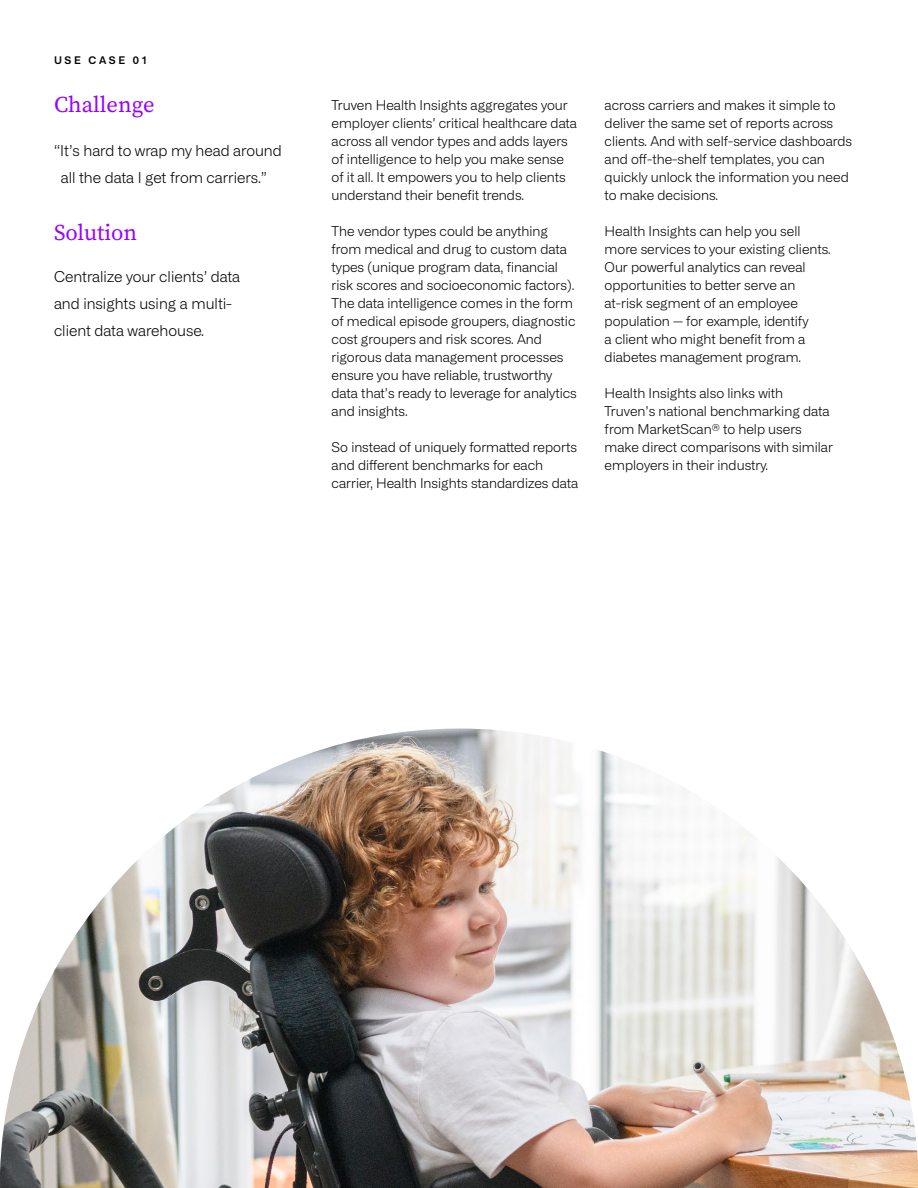
<style>
.page{position:relative;width:918px;height:1188px;background:#fff}
.page>*{position:absolute;margin:0;border:0;box-sizing:border-box;transform-origin:0 0}
.t1{font:22.5px "Source Serif Pro";color:#90f}
.t2{font:300 15px/27px "Alliance No.1";color:#000;text-align:center}
.t3{font:300 13.5px/18px "Alliance No.1";color:#000}
.t4{font:600 10.5px "Alliance No.1";letter-spacing:.25em;color:#000}
</style>
<div class="page">
<img style="left:0;top:729px;width:918px;height:459px">
<p class="t4" style="left:54px;top:54px;width:94px">USE CASE 01</p>
<h1 class="t1" style="left:54px;top:90px;width:102px">Challenge</h1>
<p class="t2" style="left:54px;top:137px;width:229px">“It’s hard to wrap my head around all the data I get from carriers.”</p>
<h1 class="t1" style="left:54px;top:218px;width:85px">Solution</h1>
<p class="t2" style="left:54px;top:263px;width:188px;text-align:left">Centralize your clients’ data and insights using a multi&shy;client data warehouse.</p>
<p class="t3" style="left:332px;top:96px;width:247px">Truven Health Insights aggregates your employer clients’ critical healthcare data across all vendor types and adds layers of intelligence to help you make sense of it all. It empowers you to help clients understand their benefit trends.</p>
<p class="t3" style="left:332px;top:222px;width:247px">The vendor types could be anything from medical and drug to custom data types (unique program data, financial risk scores and socioeconomic factors).<br>The data intelligence comes in the form of medical episode groupers, diagnostic cost groupers and risk scores. And rigorous data management processes ensure you have reliable, trustworthy data that’s ready to leverage for analytics and insights.</p>
<p class="t3" style="left:332px;top:438px;width:248px">So instead of uniquely formatted reports and different benchmarks for each carrier, Health Insights standardizes data</p>
<p class="t3" style="left:605px;top:96px;width:249px">across carriers and makes it simple to deliver the same set of reports across clients. And with self-service dashboards and off-the-shelf templates, you can quickly unlock the information you need to make decisions.</p>
<p class="t3" style="left:605px;top:222px;width:228px">Health Insights can help you sell more services to your existing clients.<br>Our powerful analytics can reveal opportunities to better serve an at-risk segment of an employee population — for example, identify<br>a client who might benefit from a diabetes management program.</p>
<p class="t3" style="left:605px;top:384px;width:230px">Health Insights also links with Truven’s national benchmarking data from MarketScan® to help users make direct comparisons with similar employers in their industry.</p>
</div>
